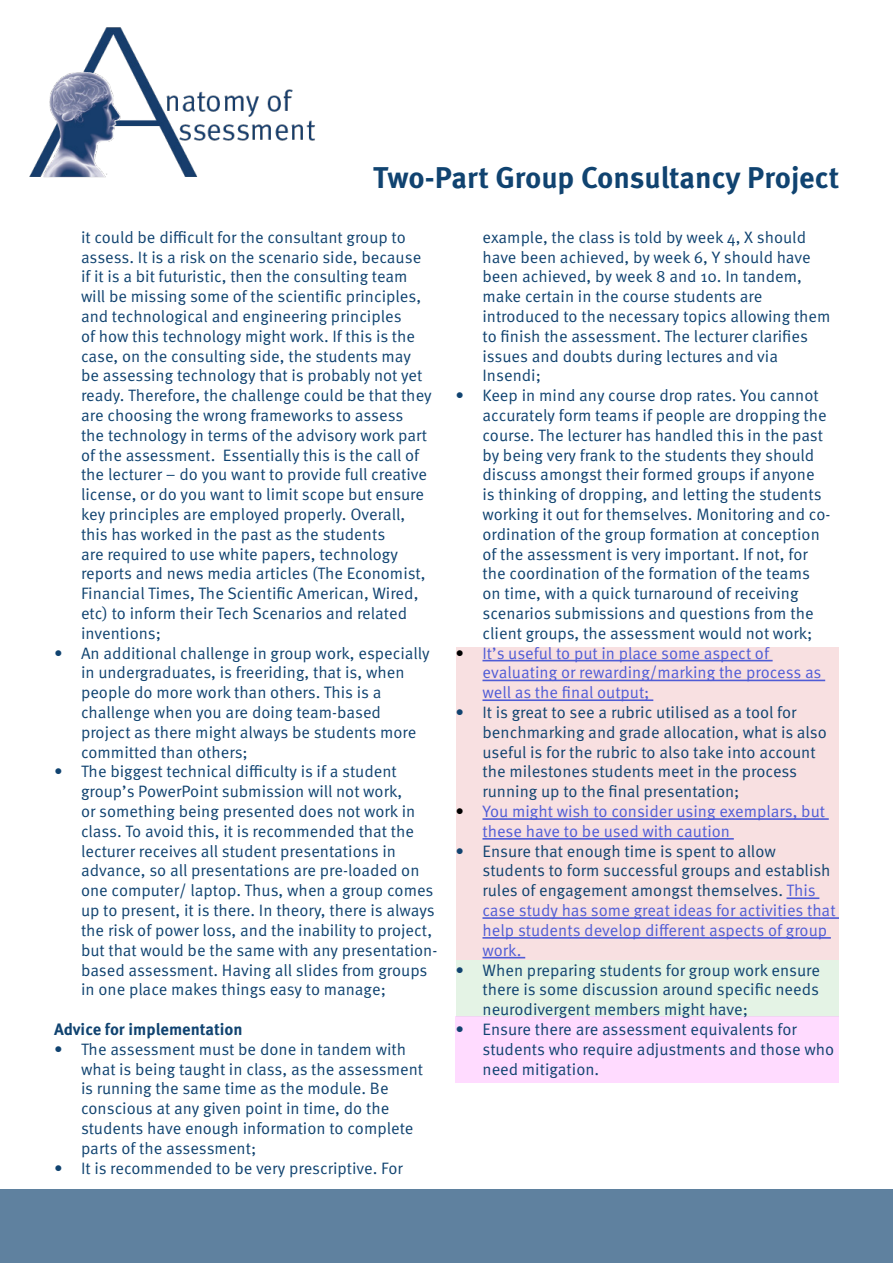
<style>
.page{position:relative;width:893px;height:1263px;background:#fff}
.page>*{position:absolute;margin:0;border:0;box-sizing:border-box;transform-origin:0 0}
.t1{font:700 30px "Meta Pro";letter-spacing:-.005em;color:#104370}
.t2{font:16.5px/19.8px "Meta Pro Norm";color:#104370}
.t3{font:16.5px/19.8px "Meta Pro Norm";color:#4f5cd6}
.t4{font:700 16.5px "Meta Pro";color:#104370}
.s1{color:#000}
.s2{color:#4f5cd6}
</style>
<div class="page">
<img style="left:29px;top:27px;width:286px;height:151px">
<div style="left:0;top:1189px;width:893px;height:74px;background:#5f819f"></div>
<div style="left:456px;top:960px;width:383px;height:56px;background:#e4f3e5"></div>
<div style="left:455px;top:1016px;width:384px;height:66px;background:#ffdbff"></div>
<div style="left:456px;top:647px;width:383px;height:313px;background:#f8e0e1"></div>
<hr style="left:482px;top:660px;width:291px;height:1px;background:#4f5cd6">
<hr style="left:482px;top:680px;width:343px;height:1px;background:#4f5cd6">
<hr style="left:482px;top:699px;width:171px;height:2px;background:#4f5cd6">
<hr style="left:482px;top:818px;width:347px;height:2px;background:#4f5cd6">
<hr style="left:482px;top:838px;width:252px;height:2px;background:#4f5cd6">
<hr style="left:786px;top:897px;width:33px;height:2px;background:#4f5cd6">
<hr style="left:482px;top:917px;width:357px;height:2px;background:#4f5cd6">
<hr style="left:482px;top:937px;width:349px;height:2px;background:#4f5cd6">
<hr style="left:482px;top:957px;width:43px;height:1px;background:#4f5cd6">
<p class="t1" style="left:373px;top:154px;width:467px">Two-Part Group Consultancy Project</p>
<p class="t2" style="left:81px;top:226px;width:352px">it could be difficult for the consultant group to assess. It is a risk on the scenario side, because if it is a bit futuristic, then the consulting team will be missing some of the scientific principles, and technological and engineering principles<br>of how this technology might work. If this is the case, on the consulting side, the students may be assessing technology that is probably not yet ready. Therefore, the challenge could be that they are choosing the wrong frameworks to assess<br>the technology in terms of the advisory work part of the assessment. Essentially this is the call of the lecturer – do you want to provide full creative license, or do you want to limit scope but ensure key principles are employed properly. Overall, this has worked in the past as the students<br>are required to use white papers, technology reports and news media articles (The Economist, Financial Times, The Scientific American, Wired, etc) to inform their Tech Scenarios and related inventions;</p>
<p class="t2" style="left:81px;top:642px;width:350px;text-indent:-27px">• An additional challenge in group work, especially in undergraduates, is freeriding, that is, when people do more work than others. This is a challenge when you are doing team-based project as there might always be students more committed than others;</p>
<p class="t2" style="left:81px;top:761px;width:358px;text-indent:-27px">• The biggest technical difficulty is if a student group’s PowerPoint submission will not work,<br>or something being presented does not work in class. To avoid this, it is recommended that the lecturer receives all student presentations in advance, so all presentations are pre-loaded on one computer/ laptop. Thus, when a group comes up to present, it is there. In theory, there is always the risk of power loss, and the inability to project, but that would be the same with any presentation&shy;based assessment. Having all slides from groups in one place makes things easy to manage;</p>
<p class="t4" style="left:54px;top:1016px;width:190px">Advice for implementation</p>
<p class="t2" style="left:81px;top:1038px;width:344px;text-indent:-27px">• The assessment must be done in tandem with what is being taught in class, as the assessment is running the same time as the module. Be conscious at any given point in time, do the students have enough information to complete parts of the assessment;</p>
<p class="t2" style="left:54px;top:1157px;width:350px">• It is recommended to be very prescriptive. For</p>
<p class="t2" style="left:482px;top:226px;width:350px">example, the class is told by week 4, X should have been achieved, by week 6, Y should have been achieved, by week 8 and 10. In tandem, make certain in the course students are introduced to the necessary topics allowing them to finish the assessment. The lecturer clarifies issues and doubts during lectures and via Insendi;</p>
<p class="t2" style="left:482px;top:385px;width:349px;text-indent:-27px">• Keep in mind any course drop rates. You cannot accurately form teams if people are dropping the course. The lecturer has handled this in the past by being very frank to the students they should discuss amongst their formed groups if anyone is thinking of dropping, and letting the students working it out for themselves. Monitoring and co&shy;ordination of the group formation at conception of the assessment is very important. If not, for the coordination of the formation of the teams on time, with a quick turnaround of receiving scenarios submissions and questions from the client groups, the assessment would not work;</p>
<p class="t3" style="left:482px;top:642px;width:341px;text-indent:-27px"><span class="s1">•</span> It’s useful to put in place some aspect of evaluating or rewarding/marking the process as well as the final output;</p>
<p class="t2" style="left:482px;top:701px;width:346px;text-indent:-27px">• It is great to see a rubric utilised as a tool for benchmarking and grade allocation, what is also useful is for the rubric to also take into account the milestones students meet in the process running up to the final presentation;</p>
<p class="t3" style="left:482px;top:800px;width:344px;text-indent:-27px"><span class="s1">•</span> You might wish to consider using exemplars, but these have to be used with caution</p>
<p class="t2" style="left:482px;top:840px;width:355px;text-indent:-27px">• Ensure that enough time is spent to allow students to form successful groups and establish rules of engagement amongst themselves. <span class="s2">This case study has some great ideas for activities that help students develop different aspects of group work.</span></p>
<p class="t2" style="left:482px;top:959px;width:339px;text-align:justify;text-indent:-27px">• When preparing students for group work ensure there is some discussion around specific needs neurodivergent members might have;</p>
<p class="t2" style="left:482px;top:1018px;width:353px;text-indent:-27px">• Ensure there are assessment equivalents for students who require adjustments and those who need mitigation.</p>
</div>
